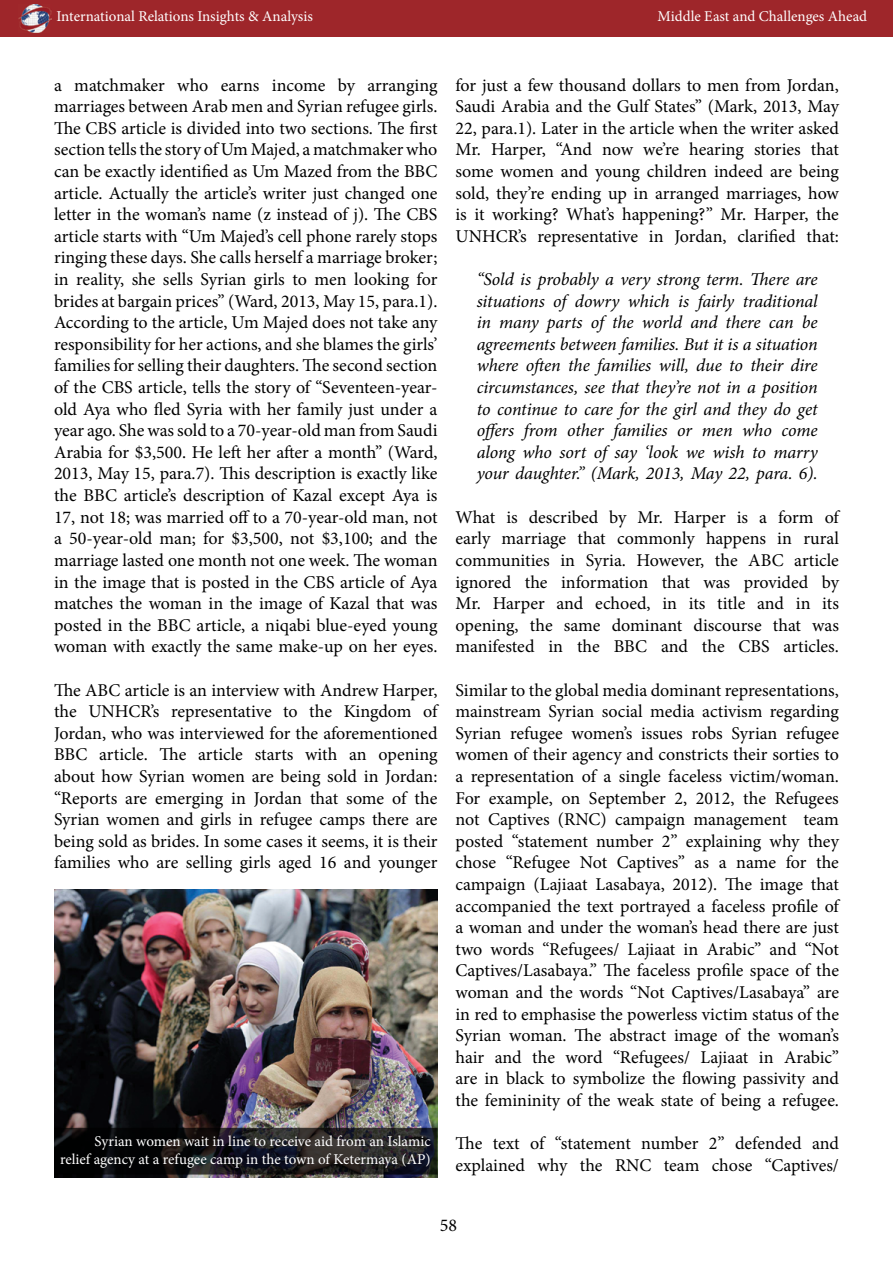
<style>
.page{position:relative;width:893px;height:1263px;background:#fff}
.page>*{position:absolute;margin:0;border:0;box-sizing:border-box;transform-origin:0 0}
.t1{font:18px/21.6px "Minion Pro";color:#000;text-align:justify}
.t2{font:italic 18px/21.6px "Minion Pro";letter-spacing:-.01em;color:#000;text-align:justify}
.t3{font:15px/18px "Minion Pro";color:#fff;text-align:right}
</style>
<div class="page">
<div style="left:0;top:0;width:893px;height:37px;background:#9e262a"></div>
<img style="left:18px;top:4px;width:33px;height:28px">
<img style="left:54px;top:890px;width:383px;height:287px">
<svg style="left:57px;top:1131px;width:377px;height:40px;background:#18171a"></svg>
<div style="left:54px;top:1128px;width:383px;height:46px;border:2px solid #000"></div>
<p class="t3" style="left:56px;top:8px;width:258px">International Relations Insights &amp; Analysis</p>
<p class="t3" style="left:657px;top:8px;width:211px">Middle East and Challenges Ahead</p>
<p class="t1" style="left:54px;top:74px;width:385px">a matchmaker who earns income by arranging marriages between Arab men and Syrian refugee girls.<br>The CBS article is divided into two sections. The first section tells the story of Um Majed, a matchmaker who can be exactly identified as Um Mazed from the BBC article. Actually the article’s writer just changed one letter in the woman’s name (z instead of j). The CBS article starts with “Um Majed’s cell phone rarely stops ringing these days. She calls herself a marriage broker; in reality, she sells Syrian girls to men looking for brides at bargain prices” (Ward, 2013, May 15, para.1).<br>According to the article, Um Majed does not take any responsibility for her actions, and she blames the girls’ families for selling their daughters. The second section of the CBS article, tells the story of “Seventeen-year&shy;old Aya who fled Syria with her family just under a year ago. She was sold to a 70-year-old man from Saudi Arabia for $3,500. He left her after a month” (Ward, 2013, May 15, para.7). This description is exactly like the BBC article’s description of Kazal except Aya is 17, not 18; was married off to a 70-year-old man, not a 50-year-old man; for $3,500, not $3,100; and the marriage lasted one month not one week. The woman in the image that is posted in the CBS article of Aya matches the woman in the image of Kazal that was posted in the BBC article, a niqabi blue-eyed young woman with exactly the same make-up on her eyes.</p>
<p class="t1" style="left:54px;top:679px;width:385px">The ABC article is an interview with Andrew Harper, the UNHCR’s representative to the Kingdom of Jordan, who was interviewed for the aforementioned BBC article. The article starts with an opening about how Syrian women are being sold in Jordan: “Reports are emerging in Jordan that some of the Syrian women and girls in refugee camps there are being sold as brides. In some cases it seems, it is their families who are selling girls aged 16 and younger</p>
<p class="t3" style="left:60px;top:1132px;width:372px">Syrian women wait in line to receive aid from an Islamic<br>relief agency at a refugee camp in the town of Ketermaya (AP)</p>
<p class="t1" style="left:455px;top:74px;width:385px">for just a few thousand dollars to men from Jordan, Saudi Arabia and the Gulf States” (Mark, 2013, May 22, para.1). Later in the article when the writer asked Mr. Harper, “And now we’re hearing stories that some women and young children indeed are being sold, they’re ending up in arranged marriages, how is it working? What’s happening?” Mr. Harper, the UNHCR’s representative in Jordan, clarified that:</p>
<p class="t2" style="left:477px;top:268px;width:342px">“Sold is probably a very strong term. There are situations of dowry which is fairly traditional in many parts of the world and there can be agreements between families. But it is a situation where often the families will, due to their dire circumstances, see that they’re not in a position to continue to care for the girl and they do get offers from other families or men who come along who sort of say ‘look we wish to marry your daughter.” (Mark, 2013, May 22, para. 6).</p>
<p class="t1" style="left:455px;top:506px;width:385px">What is described by Mr. Harper is a form of early marriage that commonly happens in rural communities in Syria. However, the ABC article ignored the information that was provided by Mr. Harper and echoed, in its title and in its opening, the same dominant discourse that was manifested in the BBC and the CBS articles.</p>
<p class="t1" style="left:455px;top:679px;width:385px">Similar to the global media dominant representations, mainstream Syrian social media activism regarding Syrian refugee women’s issues robs Syrian refugee women of their agency and constricts their sorties to a representation of a single faceless victim/woman.<br>For example, on September 2, 2012, the Refugees not Captives (RNC) campaign management team posted “statement number 2” explaining why they chose “Refugee Not Captives” as a name for the campaign (Lajiaat Lasabaya, 2012). The image that accompanied the text portrayed a faceless profile of a woman and under the woman’s head there are just two words “Refugees/ Lajiaat in Arabic” and “Not Captives/Lasabaya.” The faceless profile space of the woman and the words “Not Captives/Lasabaya” are in red to emphasise the powerless victim status of the Syrian woman. The abstract image of the woman’s hair and the word “Refugees/ Lajiaat in Arabic” are in black to symbolize the flowing passivity and the femininity of the weak state of being a refugee.</p>
<p class="t1" style="left:455px;top:1133px;width:385px">The text of “statement number 2” defended and explained why the RNC team chose “Captives/</p>
<p class="t1" style="left:440px;top:1215px;width:19px">58</p>
</div>
